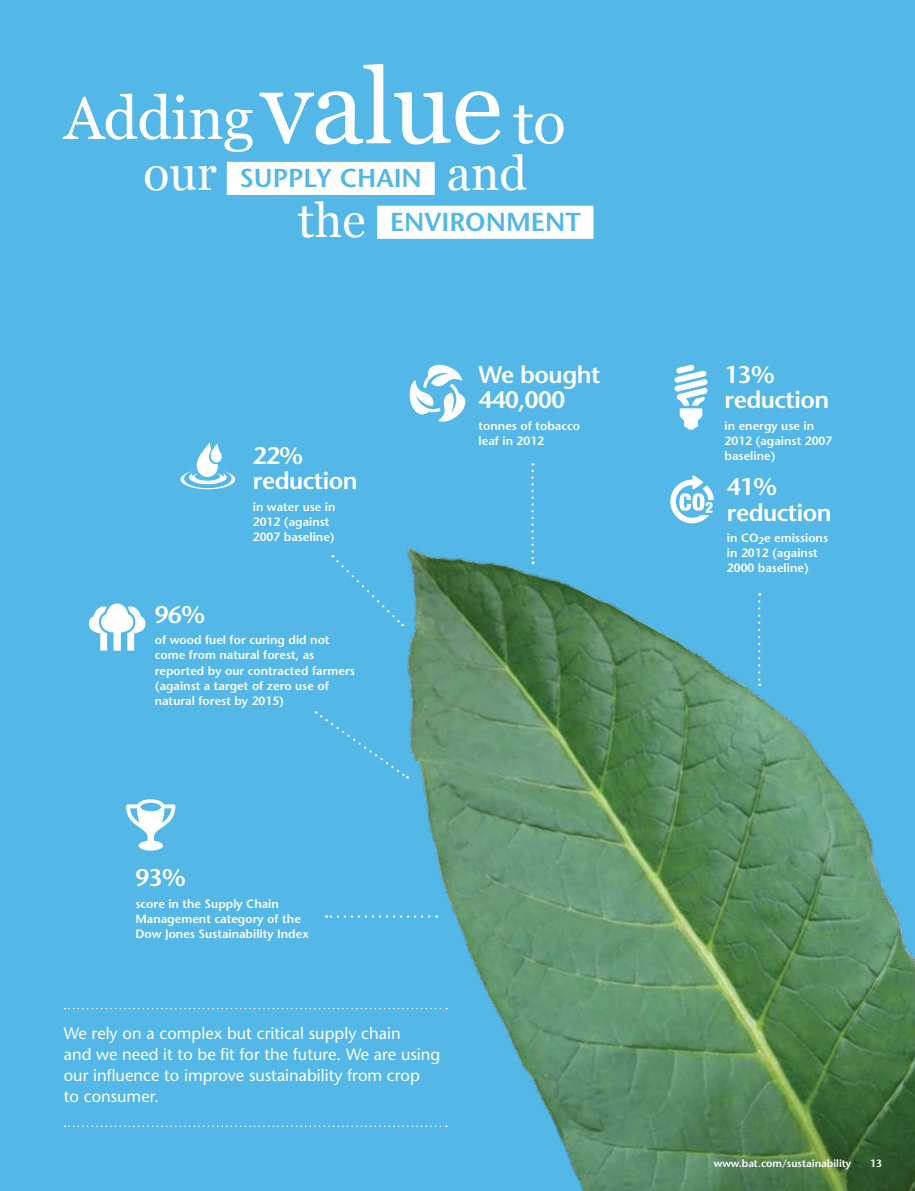
<style>
.page{position:relative;width:915px;height:1191px;background:#fff}
.page>*{position:absolute;margin:0;border:0;box-sizing:border-box;transform-origin:0 0}
.t1{font:60px "Georgia";letter-spacing:-.01em;color:#fff}
.t2{font:48px "Georgia";color:#fff}
.t3{font:600 25.95px/43.8px "Stone Sans";color:#53b7e8}
.t4{font:600 24px/25.5px "Stone Sans";letter-spacing:-.02em;color:#fff}
.t5{font:16.5px/21px "Stone Sans";color:#fff}
.t6{font:600 12px/15px "Stone Sans";color:#fff}
.t7{font:600 10.5px "Stone Sans";color:#fff}
.s1{font-size:105px}
</style>
<div class="page">
<div style="left:0;top:0;width:914px;height:1191px;background:#53b7e8"></div>
<img style="left:240px;top:524px;width:674px;height:667px">
<svg style="left:670px;top:475px;width:43px;height:48px"></svg>
<div style="left:227px;top:162px;width:207px;height:33px;background:#fff"></div>
<div style="left:377px;top:206px;width:216px;height:33px;background:#fff"></div>
<svg style="left:65px;top:1007px;width:382px;height:2px"></svg>
<svg style="left:65px;top:1125px;width:382px;height:2px"></svg>
<svg style="left:757px;top:601px;width:3px;height:85px"></svg>
<svg style="left:326px;top:915px;width:103px;height:2px"></svg>
<svg style="left:180px;top:442px;width:55px;height:47px"></svg>
<svg style="left:531px;top:471px;width:2px;height:93px"></svg>
<svg style="left:409px;top:365px;width:56px;height:57px"></svg>
<svg style="left:674px;top:364px;width:33px;height:65px"></svg>
<svg style="left:126px;top:799px;width:49px;height:51px"></svg>
<svg style="left:332px;top:555px;width:71px;height:71px"></svg>
<svg style="left:316px;top:711px;width:92px;height:67px"></svg>
<svg style="left:88px;top:603px;width:58px;height:47px"></svg>
<h1 class="t1" style="left:64px;top:84px;width:440px">Adding<span class="s1">value</span></h1>
<h1 class="t1" style="left:513px;top:88px;width:54px">to</h1>
<h2 class="t2" style="left:446px;top:146px;width:82px">and</h2>
<h2 class="t2" style="left:144px;top:146px;width:75px">our</h2>
<h3 class="t3" style="left:390px;top:156px;width:192px;text-indent:-150px">SUPPLY CHAIN<br>ENVIRONMENT</h3>
<h2 class="t2" style="left:298px;top:194px;width:69px">the</h2>
<h3 class="t4" style="left:253px;top:442px;width:106px">22% reduction</h3>
<p class="t6" style="left:253px;top:499px;width:84px">in water use in<br>2012 (against<br>2007 baseline)</p>
<h3 class="t4" style="left:155px;top:602px;width:52px">96%</h3>
<p class="t6" style="left:155px;top:633px;width:202px">of wood fuel for curing did not come from natural forest, as reported by our contracted farmers (against a target of zero use of natural forest by 2015)</p>
<h3 class="t4" style="left:478px;top:362px;width:123px">We bought<br>440,000</h3>
<p class="t6" style="left:478px;top:418px;width:103px">tonnes of tobacco leaf in 2012</p>
<h3 class="t4" style="left:135px;top:865px;width:52px">93%</h3>
<p class="t6" style="left:135px;top:896px;width:175px">score in the Supply Chain<br>Management category of the<br>Dow Jones Sustainability Index</p>
<h3 class="t5" style="left:64px;top:1022px;width:378px">We rely on a complex but critical supply chain<br>and we need it to be fit for the future. We are using our influence to improve sustainability from crop<br>to consumer.</h3>
<h3 class="t4" style="left:724px;top:362px;width:106px">13% reduction</h3>
<p class="t6" style="left:724px;top:418px;width:109px">in energy use in<br>2012 (against 2007 baseline)</p>
<h3 class="t4" style="left:726px;top:474px;width:106px">41% reduction</h3>
<p class="t6" style="left:726px;top:530px;width:103px">in CO<sub>2</sub>e emissions in 2012 (against<br>2000 baseline)</p>
<p class="t7" style="left:713px;top:1157px;width:139px">www.bat.com/sustainability</p>
<p class="t7" style="left:869px;top:1157px;width:14px">13</p>
</div>
